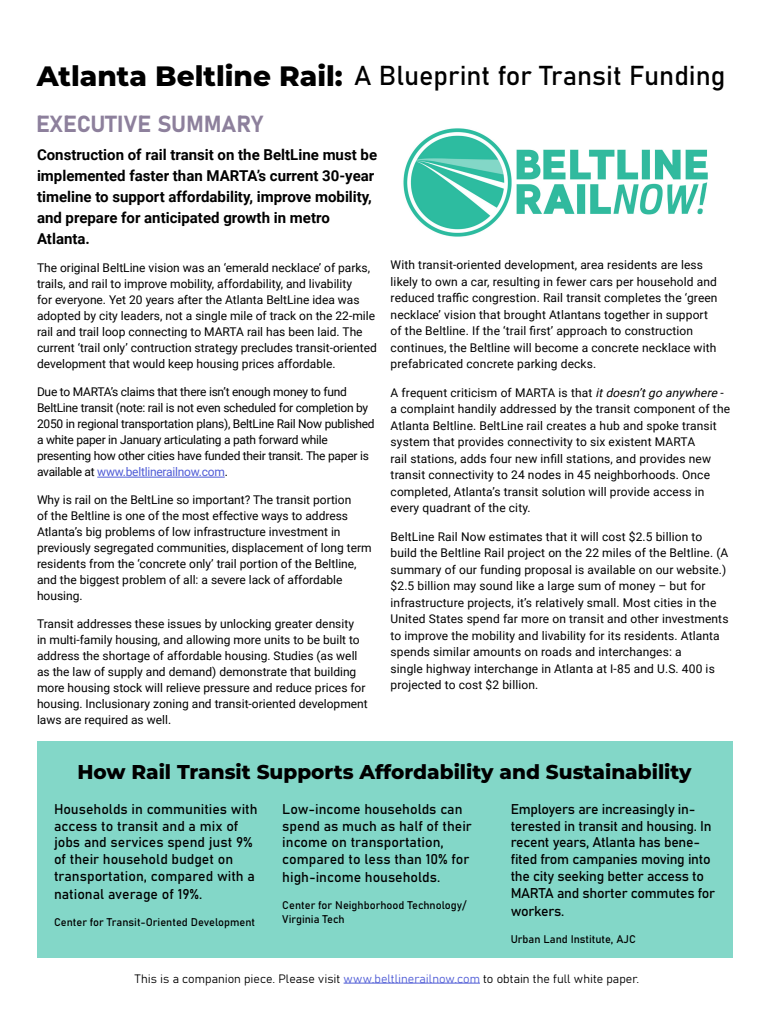
<style>
.page{position:relative;width:768px;height:1024px;background:#fff}
.page>*{position:absolute;margin:0;border:0;box-sizing:border-box;transform-origin:0 0}
.Cover_Page_Headline{font:27px "Bahnschrift";color:#000}
.Cover_Page_Headline-2{font:23px "Bahnschrift";color:#8d809c}
.Cover_Page_Headline-3{font:800 20px "Montserrat";color:#000}
.Body_Text{font:700 15px/21px "Roboto";color:#000}
.Table_text{font:14px/17px "Bahnschrift";color:#000}
.Table_text-2{font:14px/17px "Bahnschrift";letter-spacing:-.02em;color:#000}
.Body_Text-2{font:12px/16.5px "Roboto";color:#000}
.Body_Text-3{font:12px/16px "Roboto";letter-spacing:-.02em;color:#000}
.Photo_Caption{font:12px "Bahnschrift";color:#000}
.Table_text-3{font:11px/13.2px "Bahnschrift";color:#000}
.s1{font-family:"Montserrat";font-weight:800;font-size:28px}
.s2{color:#4f5cd6}
.s3{font-style:italic}
</style>
<div class="page">
<hr style="left:97px;top:477px;width:128px;height:1px;background:#4f5cd6">
<hr style="left:344px;top:983px;width:136px;height:1px;background:#4f5cd6">
<div style="left:37px;top:741px;width:695px;height:216px;background:#83d7c8"></div>
<img style="left:403px;top:128px;width:305px;height:109px">
<p class="Cover_Page_Headline" style="left:37px;top:55px;width:690px"><span class="s1">Atlanta Beltline Rail:</span> A Blueprint for Transit Funding</p>
<p class="Cover_Page_Headline-2" style="left:36px;top:107px;width:228px">EXECUTIVE SUMMARY</p>
<p class="Body_Text" style="left:37px;top:144px;width:342px">Construction of rail transit on the BeltLine must be implemented faster than MARTA’s current 30-year timeline to support affordability, improve mobility, and prepare for anticipated growth in metro Atlanta.</p>
<p class="Body_Text-2" style="left:37px;top:260px;width:341px;line-height:16px">The original BeltLine vision was an ‘emerald necklace’ of parks, trails, and rail to improve mobility, affordability, and livability<br>for everyone. Yet 20 years after the Atlanta BeltLine idea was adopted by city leaders, not a single mile of track on the 22-mile rail and trail loop connecting to MARTA rail has been laid. The current ‘trail only’ contruction strategy precludes transit-oriented development that would keep housing prices affordable.</p>
<p class="Body_Text-3" style="left:37px;top:384px;width:339px">Due to MARTA’s claims that there isn’t enough money to fund BeltLine transit (note: rail is not even scheduled for completion by 2050 in regional transportation plans), BeltLine Rail Now published a white paper in January articulating a path forward while presenting how other cities have funded their transit. The paper is available at <span class="s2">www.beltlinerailnow.com</span>.</p>
<p class="Body_Text-2" style="left:37px;top:492px;width:336px;line-height:16px">Why is rail on the BeltLine so important? The transit portion<br>of the Beltline is one of the most effective ways to address Atlanta’s big problems of low infrastructure investment in previously segregated communities, displacement of long term residents from the ‘concrete only’ trail portion of the Beltline, and the biggest problem of all: a severe lack of affordable housing.</p>
<p class="Body_Text-2" style="left:37px;top:616px;width:332px;line-height:16px">Transit addresses these issues by unlocking greater density<br>in multi-family housing, and allowing more units to be built to address the shortage of affordable housing. Studies (as well as the law of supply and demand) demonstrate that building more housing stock will relieve pressure and reduce prices for housing. Inclusionary zoning and transit-oriented development laws are required as well.</p>
<p class="Body_Text-2" style="left:391px;top:256px;width:328px">With transit-oriented development, area residents are less likely to own a car, resulting in fewer cars per household and reduced traffic congrestion. Rail transit completes the ‘green necklace’ vision that brought Atlantans together in support of the Beltline. If the ‘trail first’ approach to construction continues, the Beltline will become a concrete necklace with prefabricated concrete parking decks.</p>
<p class="Body_Text-2" style="left:391px;top:384px;width:341px">A frequent criticism of MARTA is that <span class="s3">itdoesn’tgo anywhere</span> - a complaint handily addressed by the transit component of the Atlanta Beltline. BeltLine rail creates a hub and spoke transit system that provides connectivity to six existent MARTA<br>rail stations, adds four new infill stations, and provides new transit connectivity to 24 nodes in 45 neighborhoods. Once completed, Atlanta’s transit solution will provide access in every quadrant of the city.</p>
<p class="Body_Text-2" style="left:391px;top:528px;width:339px">BeltLine Rail Now estimates that it will cost $2.5 billion to build the Beltline Rail project on the 22 miles of the Beltline. (A summary of our funding proposal is available on our website.) $2.5 billion may sound like a large sum of money – but for infrastructure projects, it’s relatively small. Most cities in the United States spend far more on transit and other investments to improve the mobility and livability for its residents. Atlanta spends similar amounts on roads and interchanges: a<br>single highway interchange in Atlanta at I-85 and U.S. 400 is projected to cost $2 billion.</p>
<p class="Cover_Page_Headline-3" style="left:77px;top:758px;width:616px">How Rail Transit Supports Affordability and Sustainability</p>
<p class="Table_text" style="left:54px;top:799px;width:205px">Households in communities with access to transit and a mix of jobs and services spend just 9% of their household budget on transportation, compared with a national average of 19%.</p>
<p class="Table_text-3" style="left:54px;top:915px;width:203px">Center for Transit-Oriented Development</p>
<p class="Table_text" style="left:282px;top:799px;width:191px">Low-income households can spend as much as half of their income on transportation, compared to less than 10% for high-income households.</p>
<p class="Table_text-3" style="left:282px;top:898px;width:185px">Center for Neighborhood Technology/<br>Virginia Tech</p>
<p class="Table_text-2" style="left:511px;top:799px;width:206px">Employers are increasingly in&shy;terested in transit and housing. In recent years, Atlanta has bene&shy;fited from campanies moving into the city seeking better access to<br>MARTA and shorter commutes for workers.</p>
<p class="Table_text-3" style="left:511px;top:932px;width:127px">Urban Land Institute, AJC</p>
<p class="Photo_Caption" style="left:135px;top:969px;width:506px">This is a companion piece. Please visit <span class="s2">www.beltlinerailnow.com</span> to obtain the full white paper.</p>
</div>
